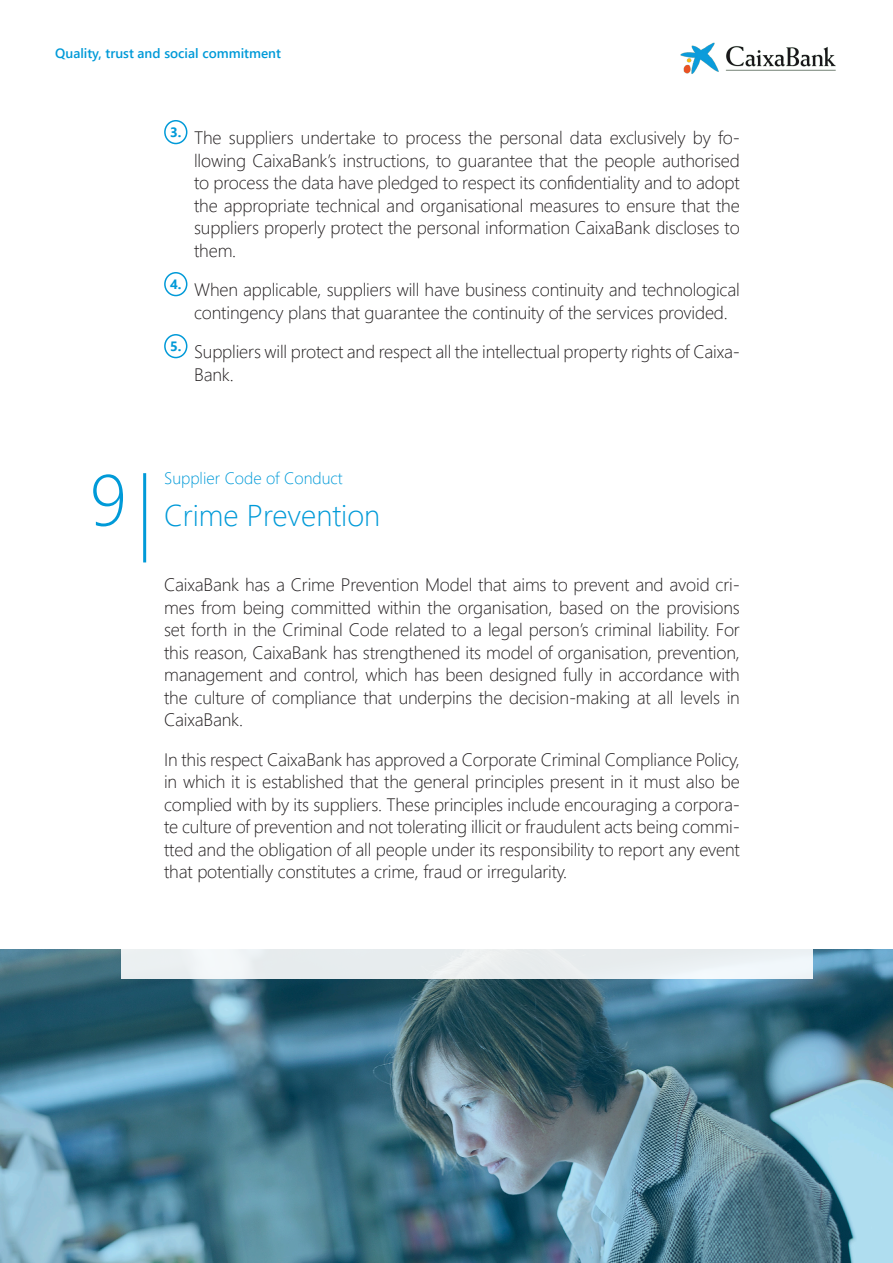
<style>
.page{position:relative;width:893px;height:1263px;background:#fff}
.page>*{position:absolute;margin:0;border:0;box-sizing:border-box;transform-origin:0 0}
.t1{font:300 72px "Segoe UI";color:#009ad8}
.Título_Capítulo{font:300 30px "Segoe UI";color:#009ad8}
.Numeración{font:300 18px/22.5px "Segoe UI";letter-spacing:-.01em;color:#231f20;text-align:justify}
.Epígrafe{font:300 16.5px "Segoe UI";color:#009ad8}
.t2{font:600 13.5px "Segoe UI";color:#009ad8}
.t3{font:700 13.5px "Segoe UI";color:#009ad8}
</style>
<div class="page">
<img style="left:680px;top:42px;width:156px;height:32px">
<img style="left:0;top:950px;width:893px;height:313px">
<div style="left:121px;top:932px;width:691px;height:47px;background:linear-gradient(to right,#f2f4f5,#f2f5f7)"></div>
<div style="left:164px;top:120px;width:23px;height:24px;border:2px solid #009ad8;border-radius:50%"></div>
<div style="left:164px;top:272px;width:23px;height:24px;border:2px solid #009ad8;border-radius:50%"></div>
<div style="left:164px;top:334px;width:23px;height:24px;border:2px solid #009ad8;border-radius:50%"></div>
<hr style="left:143px;top:473px;width:3px;height:89px;background:#009ad8">
<p class="t2" style="left:55px;top:40px;width:227px">Quality, trust and social commitment</p>
<p class="t1" style="left:90px;top:432px;width:39px">9</p>
<p class="t3" style="left:170px;top:120px;width:13px">3.</p>
<p class="Numeración" style="left:194px;top:125px;width:547px">The suppliers undertake to process the personal data exclusively by fo&shy;llowing CaixaBank’s instructions, to guarantee that the people authorised to process the data have pledged to respect its confidentiality and to adopt the appropriate technical and organisational measures to ensure that the suppliers properly protect the personal information CaixaBank discloses to them.</p>
<p class="t3" style="left:170px;top:272px;width:13px">4.</p>
<p class="Numeración" style="left:194px;top:277px;width:547px">When applicable, suppliers will have business continuity and technological contingency plans that guarantee the continuity of the services provided.</p>
<p class="t3" style="left:170px;top:334px;width:13px">5.</p>
<p class="Numeración" style="left:194px;top:339px;width:547px">Suppliers will protect and respect all the intellectual property rights of Caixa-<br>Bank.</p>
<p class="Epígrafe" style="left:164px;top:462px;width:180px">Supplier Code of Conduct</p>
<p class="Título_Capítulo" style="left:164px;top:487px;width:218px">Crime Prevention</p>
<p class="Numeración" style="left:164px;top:572px;width:577px">CaixaBank has a Crime Prevention Model that aims to prevent and avoid cri&shy;mes from being committed within the organisation, based on the provisions set forth in the Criminal Code related to a legal person’s criminal liability. For this reason, CaixaBank has strengthened its model of organisation, prevention, management and control, which has been designed fully in accordance with the culture of compliance that underpins the decision-making at all levels in CaixaBank.</p>
<p class="Numeración" style="left:164px;top:746px;width:577px">In this respect CaixaBank has approved a Corporate Criminal Compliance Policy, in which it is established that the general principles present in it must also be complied with by its suppliers. These principles include encouraging a corpora&shy;te culture of prevention and not tolerating illicit or fraudulent acts being commi&shy;tted and the obligation of all people under its responsibility to report any event that potentially constitutes a crime, fraud or irregularity.</p>
</div>
